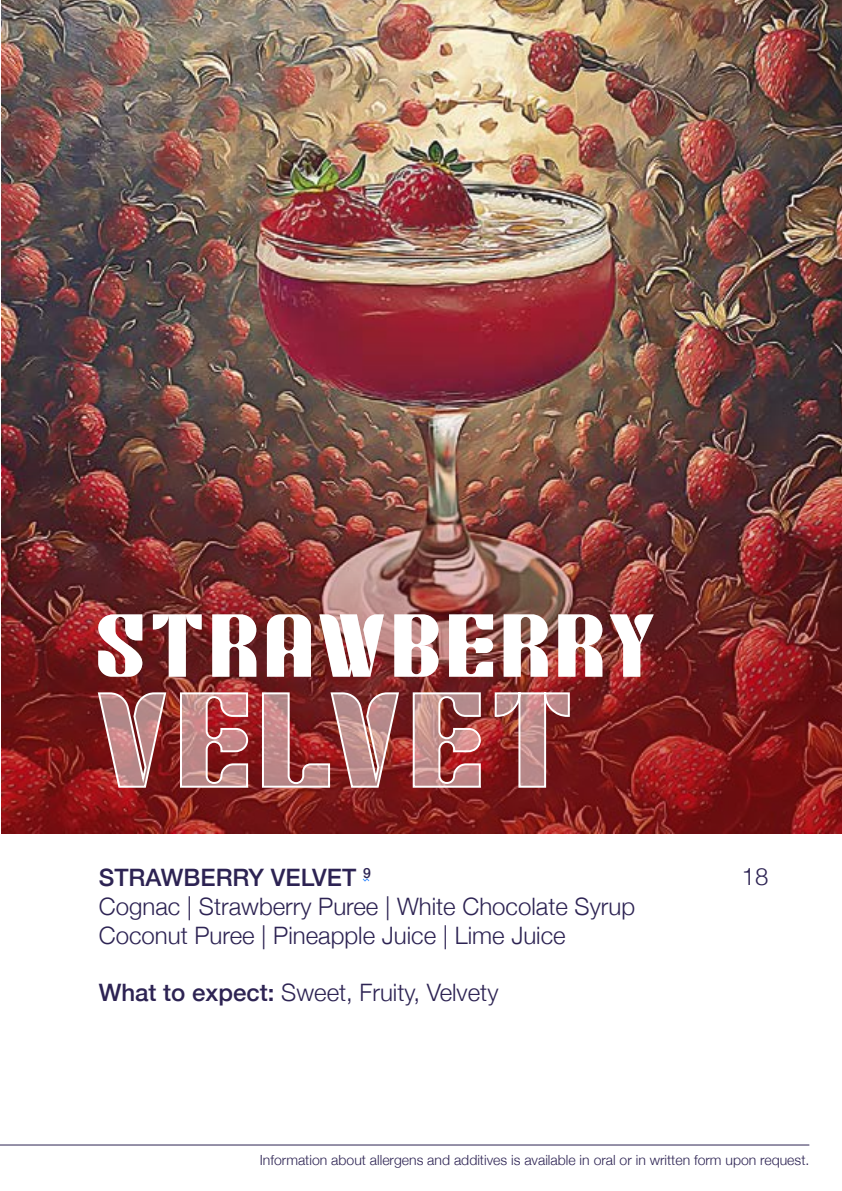
<style>
.page{position:relative;width:842px;height:1191px;background:#fff}
.page>*{position:absolute;margin:0;border:0;box-sizing:border-box;transform-origin:0 0}
.t1{font:700 150px "Think";letter-spacing:.075em;color:#fff}
.t2{font:700 100px "Think";letter-spacing:.075em;color:#fff}
.t3{font:300 24px/28.8px "Helvetica Neue";color:#2d2353}
.t4{font:500 24px "Helvetica Neue";color:#2d2353}
.t5{font:300 14px "Helvetica Neue";color:#2d2353}
.t6{font:500 14px "Helvetica Neue";color:#2d2353}
.s1{font-weight:500}
</style>
<div class="page">
<hr style="left:0;top:1144px;width:809px;height:1px;background:#2d2353">
<img style="left:1px;top:0;width:840px;height:833px">
<img style="left:2px;top:292px;width:839px;height:541px">
<svg style="left:362px;top:878px;width:8px;height:4px"></svg>
<h2 class="t2" style="left:97px;top:598px;width:560px">STRAWBERRY</h2>
<h1 class="t1" style="left:97px;top:669px;width:476px">VELVET</h1>
<p class="t6" style="left:363px;top:861px;width:9px">9</p>
<p class="t3" style="left:99px;top:890px;width:537px">Cognac | Strawberry Puree | White Chocolate Syrup<br>Coconut Puree | Pineapple Juice | Lime Juice</p>
<p class="t3" style="left:99px;top:976px;width:401px"><span class="s1">What to expect:</span> Sweet, Fruity, Velvety</p>
<p class="t4" style="left:99px;top:858px;width:259px">STRAWBERRY VELVET</p>
<p class="t3" style="left:741px;top:860px;width:28px">18</p>
<p class="t5" style="left:260px;top:1148px;width:550px">Information about allergens and additives is available in oral or in written form upon request.</p>
</div>
